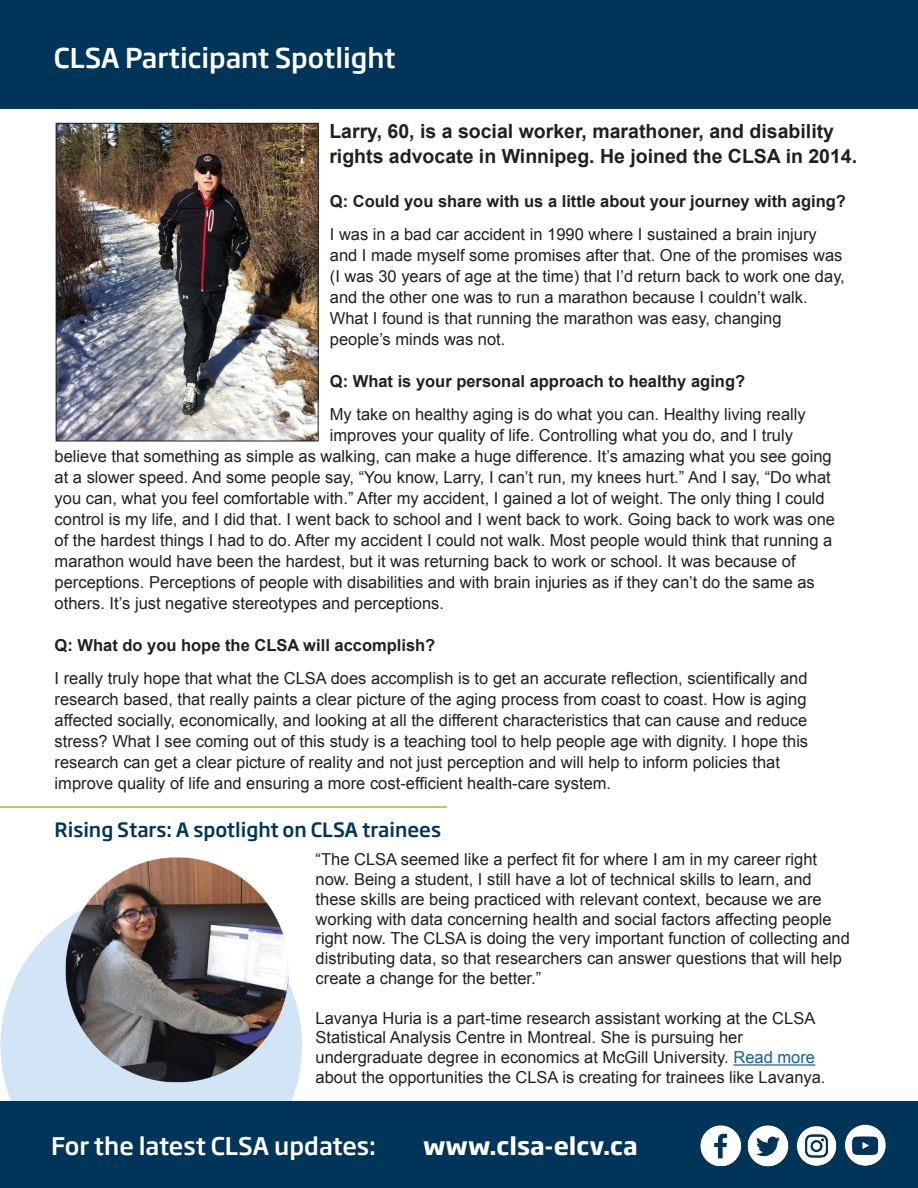
<style>
.page{position:relative;width:918px;height:1188px;background:#fff}
.page>*{position:absolute;margin:0;border:0;box-sizing:border-box;transform-origin:0 0}
.t1{font:500 27px "Soho Gothic Pro";color:#fff}
.t2{font:500 24px "Soho Gothic Pro";color:#fff}
.t3{font:700 24px "Soho Gothic Pro";color:#fff}
.t4{font:700 19.5px "Arial";color:#231f20}
.t5{font:500 19.5px "Soho Gothic Pro";color:#003559}
.t6{font:16.5px/19.8px "Arial";color:#231f20}
.t7{font:700 16.5px "Arial";color:#231f20}
.s1{color:#175d9e}
</style>
<div class="page">
<svg style="left:0;top:926px;width:302px;height:176px;fill:#d2e5f6"></svg>
<div style="left:0;top:1102px;width:918px;height:86px;background:#003559"></div>
<div style="left:0;top:0;width:918px;height:109px;background:#003559"></div>
<img style="left:700px;top:1124px;width:186px;height:43px">
<img style="left:58px;top:125px;width:259px;height:314px">
<div style="left:56px;top:123px;width:263px;height:318px;border:1px solid #231f20"></div>
<hr style="left:733px;top:1064px;width:82px;height:2px;background:#175d9e">
<svg style="left:47px;top:1029px;width:5px;height:20px"></svg>
<img style="left:58px;top:857px;width:239px;height:232px">
<hr style="left:1px;top:806px;width:446px;height:1px;background:#b5cc71">
<p class="t1" style="left:54px;top:37px;width:343px">CLSA Participant Spotlight</p>
<p class="t4" style="left:329px;top:118px;width:506px">Larry, 60, is a social worker, marathoner, and disability</p>
<p class="t4" style="left:329px;top:143px;width:529px">rights advocate in Winnipeg. He joined the CLSA in 2014.</p>
<p class="t7" style="left:330px;top:190px;width:518px">Q: Could you share with us a little about your journey with aging?</p>
<p class="t6" style="left:330px;top:224px;width:488px">I was in a bad car accident in 1990 where I sustained a brain injury</p>
<p class="t6" style="left:330px;top:245px;width:514px">and I made myself some promises after that. One of the promises was</p>
<p class="t6" style="left:330px;top:266px;width:516px">(I was 30 years of age at the time) that I’d return back to work one day,</p>
<p class="t6" style="left:330px;top:287px;width:479px">and the other one was to run a marathon because I couldn’t walk.</p>
<p class="t6" style="left:330px;top:308px;width:453px">What I found is that running the marathon was easy, changing</p>
<p class="t6" style="left:330px;top:329px;width:177px">people’s minds was not.</p>
<p class="t7" style="left:330px;top:370px;width:417px">Q: What is your personal approach to healthy aging?</p>
<p class="t6" style="left:330px;top:404px;width:477px">My take on healthy aging is do what you can. Healthy living really</p>
<p class="t6" style="left:330px;top:425px;width:465px">improves your quality of life. Controlling what you do, and I truly</p>
<p class="t6" style="left:55px;top:446px;width:779px">believe that something as simple as walking, can make a huge difference. It’s amazing what you see going</p>
<p class="t6" style="left:55px;top:467px;width:782px;line-height:21px">at a slower speed. And some people say, “You know, Larry, I can’t run, my knees hurt.” And I say, “Do what you can, what you feel comfortable with.” After my accident, I gained a lot of weight. The only thing I could control is my life, and I did that. I went back to school and I went back to work. Going back to work was one</p>
<p class="t6" style="left:55px;top:530px;width:779px">of the hardest things I had to do. After my accident I could not walk. Most people would think that running a</p>
<p class="t6" style="left:55px;top:551px;width:743px">marathon would have been the hardest, but it was returning back to work or school. It was because of</p>
<p class="t6" style="left:55px;top:572px;width:762px">perceptions. Perceptions of people with disabilities and with brain injuries as if they can’t do the same as</p>
<p class="t6" style="left:55px;top:593px;width:391px">others. It’s just negative stereotypes and perceptions.</p>
<p class="t7" style="left:55px;top:634px;width:382px">Q: What do you hope the CLSA will accomplish?</p>
<p class="t6" style="left:55px;top:668px;width:754px">I really truly hope that what the CLSA does accomplish is to get an accurate reflection, scientifically and</p>
<p class="t6" style="left:55px;top:689px;width:754px">research based, that really paints a clear picture of the aging process from coast to coast. How is aging</p>
<p class="t6" style="left:55px;top:710px;width:755px;line-height:21px">affected socially, economically, and looking at all the different characteristics that can cause and reduce stress? What I see coming out of this study is a teaching tool to help people age with dignity. I hope this</p>
<p class="t6" style="left:55px;top:752px;width:727px">research can get a clear picture of reality and not just perception and will help to inform policies that</p>
<p class="t6" style="left:55px;top:773px;width:558px">improve quality of life and ensuring a more cost-efficient health-care system.</p>
<p class="t5" style="left:55px;top:814px;width:388px">Rising Stars: A spotlight on CLSA trainees</p>
<p class="t6" style="left:316px;top:850px;width:536px">“The CLSA seemed like a perfect fit for where I am in my career right now. Being a student, I still have a lot of technical skills to learn, and these skills are being practiced with relevant context, because we are working with data concerning health and social factors affecting people right now. The CLSA is doing the very important function of collecting and distributing data, so that researchers can answer questions that will help create a change for the better.”</p>
<p class="t6" style="left:316px;top:1008px;width:501px">Lavanya Huria is a part-time research assistant working at the CLSA</p>
<p class="t6" style="left:316px;top:1028px;width:429px">Statistical Analysis Centre in Montreal. She is pursuing her</p>
<p class="t6" style="left:316px;top:1048px;width:511px">undergraduate degree in economics at McGill University. <span class="s1">Read more </span>about the opportunities the CLSA is creating for trainees like Lavanya.</p>
<p class="t2" style="left:51px;top:1127px;width:326px">For the latest CLSA updates:</p>
<p class="t3" style="left:423px;top:1127px;width:216px">www.clsa-elcv.ca</p>
</div>
